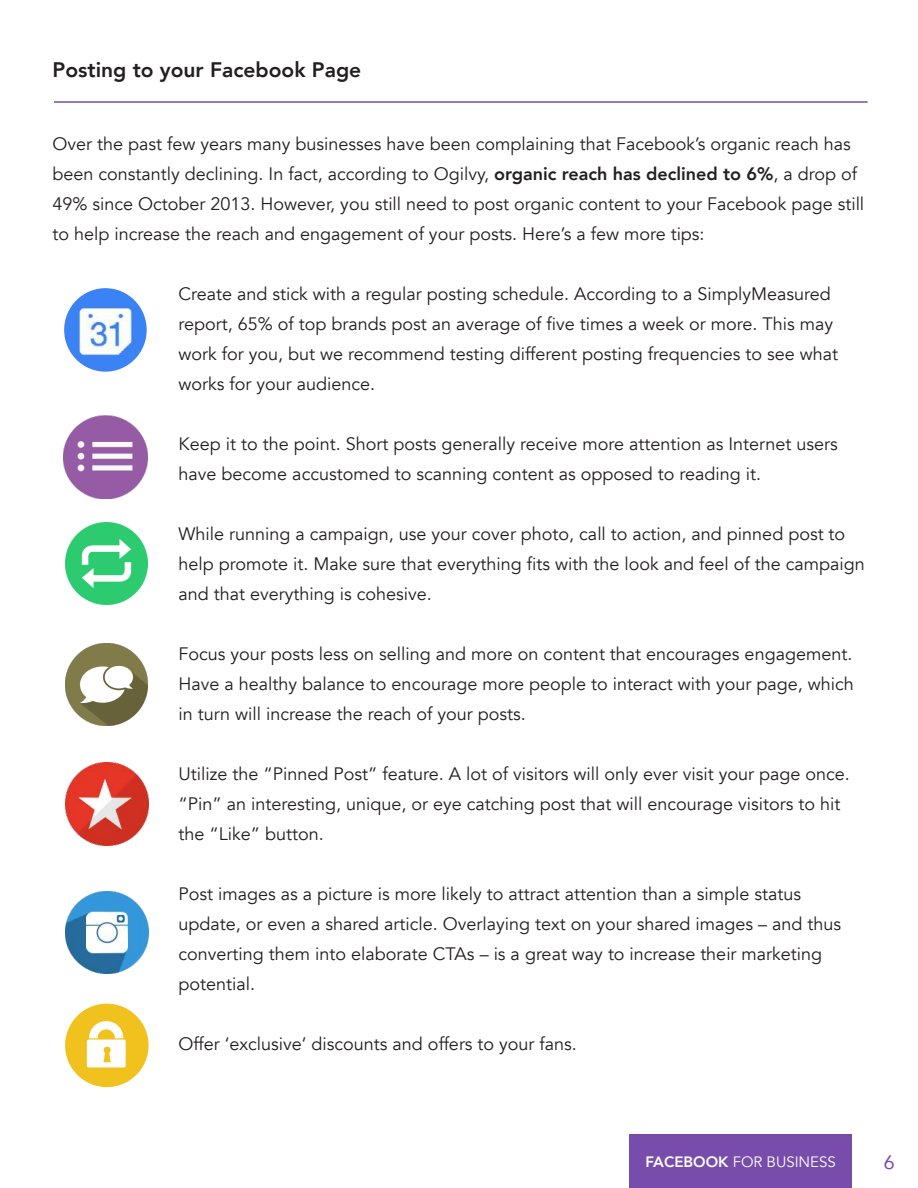
<style>
.page{position:relative;width:918px;height:1188px;background:#fff}
.page>*{position:absolute;margin:0;border:0;box-sizing:border-box;transform-origin:0 0}
.t1{font:800 21px "Avenir";color:#231f20}
.t2{font:19.5px "Avenir";color:#784cab}
.t3{font:18px/30px "Avenir";color:#231f20}
.t4{font:15px "Avenir";color:#fff}
.s1{font-weight:800}
</style>
<div class="page">
<div style="left:629px;top:1134px;width:223px;height:53px;background:#784cab"></div>
<hr style="left:54px;top:101px;width:814px;height:2px;background:#784cab">
<div style="left:64px;top:288px;width:83px;height:84px;background:#3b83f5;border-radius:50%"></div>
<img style="left:76px;top:306px;width:58px;height:52px">
<img style="left:64px;top:415px;width:83px;height:84px">
<img style="left:66px;top:522px;width:82px;height:82px">
<img style="left:66px;top:643px;width:82px;height:82px">
<img style="left:66px;top:891px;width:82px;height:83px">
<div style="left:65px;top:1004px;width:84px;height:83px;background:#f1c11e;border-radius:50%"></div>
<img style="left:86px;top:1020px;width:40px;height:48px">
<img style="left:66px;top:762px;width:83px;height:83px">
<p class="t1" style="left:53px;top:53px;width:310px">Posting to your Facebook Page</p>
<p class="t3" style="left:53px;top:129px;width:813px">Over the past few years many businesses have been complaining that Facebook’s organic reach has been constantly declining. In fact, according to Ogilvy, <span class="s1">organic reach has declined to 6%</span>, a drop of 49% since October 2013. However, you still need to post organic content to your Facebook page still to help increase the reach and engagement of your posts. Here’s a few more tips:</p>
<p class="t3" style="left:179px;top:279px;width:661px">Create and stick with a regular posting schedule. According to a SimplyMeasured report, 65% of top brands post an average of five times a week or more. This may work for you, but we recommend testing different posting frequencies to see what works for your audience.</p>
<p class="t3" style="left:179px;top:429px;width:661px">Keep it to the point. Short posts generally receive more attention as Internet users have become accustomed to scanning content as opposed to reading it.</p>
<p class="t3" style="left:179px;top:519px;width:688px">While running a campaign, use your cover photo, call to action, and pinned post to help promote it. Make sure that everything fits with the look and feel of the campaign and that everything is cohesive.</p>
<p class="t3" style="left:179px;top:639px;width:677px;text-align:justify">Focus your posts less on selling and more on content that encourages engagement.<br>Have a healthy balance to encourage more people to interact with your page, which in turn will increase the reach of your posts.</p>
<p class="t3" style="left:179px;top:759px;width:673px">Utilize the “Pinned Post” feature. A lot of visitors will only ever visit your page once. “Pin” an interesting, unique, or eye catching post that will encourage visitors to hit the “Like” button.</p>
<p class="t3" style="left:179px;top:879px;width:664px">Post images as a picture is more likely to attract attention than a simple status update, or even a shared article. Overlaying text on your shared images – and thus converting them into elaborate CTAs – is a great way to increase their marketing potential.</p>
<p class="t3" style="left:179px;top:1029px;width:400px">Offer ‘exclusive’ discounts and offers to your fans.</p>
<p class="t4" style="left:645px;top:1153px;width:192px"><span class="s1">FACEBOOK</span> FOR BUSINESS</p>
<p class="t2" style="left:884px;top:1146px;width:12px">6</p>
</div>
